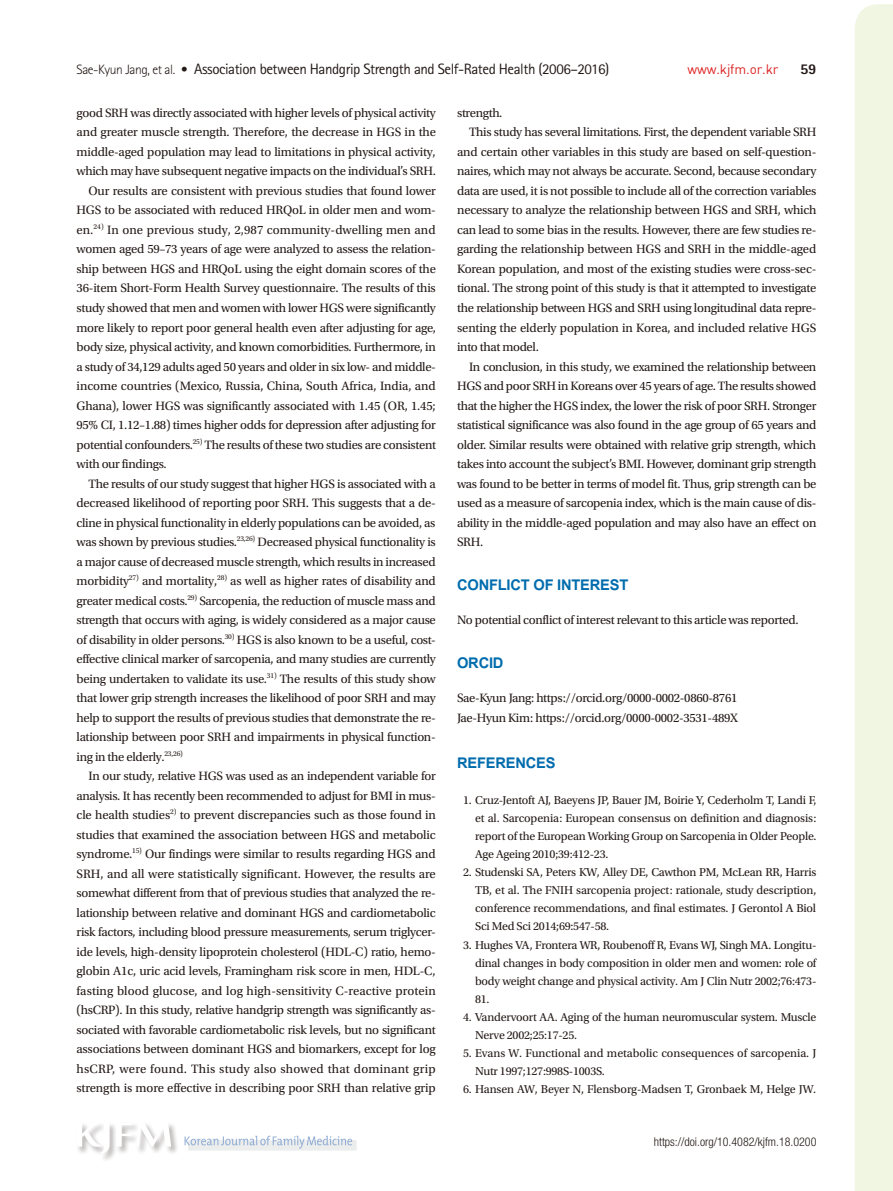
<style>
.page{position:relative;width:893px;height:1191px;background:#fff}
.page>*{position:absolute;margin:0;border:0;box-sizing:border-box;transform-origin:0 0}
.서론{font:700 20.4px "Utsaah";letter-spacing:-.01em;color:#006cad}
.t1{font:15px "Rotis Sans Serif Std";letter-spacing:-.03em;color:#231916}
.t2{font:800 15px "Rotis Sans Serif Std";color:#231916}
.t3{font:13.5px "Dinreg";letter-spacing:-.01em;color:#dd2424}
.본문{font:12.75px/19.5px "Utopia Std";letter-spacing:-.025em;color:#231916;text-align:justify}
.t4{font:12px/18.1px "Utopia Std";letter-spacing:-.02em;color:#231916;text-align:justify}
.t5{font:12px/18px "Utopia Std";color:#231916}
.t6{font:300 condensed 12px "Helvetica Neue LT Std";color:#231916}
.s1{font-weight:300;font-size:13.5px}
</style>
<div class="page">
<div style="left:855px;top:4px;width:38px;height:1187px;background:#f0f6e2"></div>
<div style="left:188px;top:1140px;width:169px;height:10px;background:#eceded"></div>
<svg style="left:185px;top:1135px;width:167px;height:13px"></svg>
<div style="left:76px;top:1122px;width:104px;height:40px;background:#231916;opacity:.3"></div>
<svg style="left:77px;top:1122px;width:94px;height:32px"></svg>
<p class="t1" style="left:77px;top:60px;width:534px"><span class="s1">Sae-Kyun Jang, et al. •</span> Association between Handgrip Strength and Self-Rated Health (2006–2016)</p>
<p class="t3" style="left:687px;top:61px;width:93px">www.kjfm.or.kr</p>
<p class="t2" style="left:800px;top:60px;width:18px">59</p>
<p class="본문" style="left:77px;top:103px;width:361px">good SRH was directly associated with higher levels of physical activity and greater muscle strength. Therefore, the decrease in HGS in the middle-aged population may lead to limitations in physical activity, which may have subsequent negative impacts on the individual’s SRH.</p>
<p class="본문" style="left:77px;top:181px;width:361px;text-indent:12px">Our results are consistent with previous studies that found lower HGS to be associated with reduced HRQoL in older men and wom&shy;en.<sup>24)</sup> In one previous study, 2,987 community-dwelling men and women aged 59–73 years of age were analyzed to assess the relation&shy;ship between HGS and HRQoL using the eight domain scores of the 36-item Short-Form Health Survey questionnaire. The results of this study showed that men and women with lower HGS were significantly more likely to report poor general health even after adjusting for age, body size, physical activity, and known comorbidities. Furthermore, in a study of 34,129 adults aged 50 years and older in six low- and middle&shy;income countries (Mexico, Russia, China, South Africa, India, and Ghana), lower HGS was significantly associated with 1.45 (OR, 1.45; 95% CI, 1.12–1.88) times higher odds for depression after adjusting for potential confounders.<sup>25)</sup> The results of these two studies are consistent with our findings.</p>
<p class="본문" style="left:77px;top:474px;width:361px;text-indent:12px">The results of our study suggest that higher HGS is associated with a decreased likelihood of reporting poor SRH. This suggests that a de&shy;cline in physical functionality in elderly populations can be avoided, as was shown by previous studies.<sup>23,26)</sup> Decreased physical functionality is a major cause of decreased muscle strength, which results in increased morbidity<sup>27)</sup> and mortality,<sup>28)</sup> as well as higher rates of disability and greater medical costs.<sup>29)</sup> Sarcopenia, the reduction of muscle mass and strength that occurs with aging, is widely considered as a major cause of disability in older persons.<sup>30)</sup> HGS is also known to be a useful, cost&shy;effective clinical marker of sarcopenia, and many studies are currently being undertaken to validate its use.<sup>31)</sup> The results of this study show that lower grip strength increases the likelihood of poor SRH and may help to support the results of previous studies that demonstrate the re&shy;lationship between poor SRH and impairments in physical function&shy;ing in the elderly.<sup>23,26)</sup></p>
<p class="본문" style="left:77px;top:766px;width:361px;text-indent:12px">In our study, relative HGS was used as an independent variable for analysis. It has recently been recommended to adjust for BMI in mus&shy;cle health studies<sup>2)</sup> to prevent discrepancies such as those found in studies that examined the association between HGS and metabolic syndrome.<sup>15)</sup> Our findings were similar to results regarding HGS and SRH, and all were statistically significant. However, the results are somewhat different from that of previous studies that analyzed the re&shy;lationship between relative and dominant HGS and cardiometabolic risk factors, including blood pressure measurements, serum triglycer&shy;ide levels, high-density lipoprotein cholesterol (HDL-C) ratio, hemo&shy;globin A1c, uric acid levels, Framingham risk score in men, HDL-C, fasting blood glucose, and log high‐sensitivity C‐reactive protein (hsCRP). In this study, relative handgrip strength was significantly as&shy;sociated with favorable cardiometabolic risk levels, but no significant associations between dominant HGS and biomarkers, except for log hsCRP, were found. This study also showed that dominant grip strength is more effective in describing poor SRH than relative grip</p>
<p class="본문" style="left:457px;top:103px;width:47px">strength.</p>
<p class="본문" style="left:457px;top:123px;width:361px;text-indent:12px">This study has several limitations. First, the dependent variable SRH and certain other variables in this study are based on self-question&shy;naires, which may not always be accurate. Second, because secondary data are used, it is not possible to include all of the correction variables necessary to analyze the relationship between HGS and SRH, which can lead to some bias in the results. However, there are few studies re&shy;garding the relationship between HGS and SRH in the middle-aged Korean population, and most of the existing studies were cross-sec&shy;tional. The strong point of this study is that it attempted to investigate the relationship between HGS and SRH using longitudinal data repre&shy;senting the elderly population in Korea, and included relative HGS into that model.</p>
<p class="본문" style="left:457px;top:357px;width:361px;text-indent:12px">In conclusion, in this study, we examined the relationship between HGS and poor SRH in Koreans over 45 years of age. The results showed that the higher the HGS index, the lower the risk of poor SRH. Stronger statistical significance was also found in the age group of 65 years and older. Similar results were obtained with relative grip strength, which takes into account the subject’s BMI. However, dominant grip strength was found to be better in terms of model fit. Thus, grip strength can be used as a measure of sarcopenia index, which is the main cause of dis&shy;ability in the middle-aged population and may also have an effect on SRH.</p>
<p class="서론" style="left:457px;top:574px;width:173px">CONFLICT OF INTEREST</p>
<p class="본문" style="left:457px;top:610px;width:343px">No potential conflict of interest relevant to this article was reported.</p>
<p class="서론" style="left:457px;top:652px;width:48px">ORCID</p>
<p class="본문" style="left:457px;top:688px;width:282px">Sae-Kyun Jang: https://orcid.org/0000-0002-0860-8761</p>
<p class="본문" style="left:457px;top:708px;width:282px">Jae-Hyun Kim: https://orcid.org/0000-0002-3531-489X</p>
<p class="서론" style="left:457px;top:753px;width:100px">REFERENCES</p>
<p class="t4" style="left:475px;top:791px;width:343px;text-indent:-12px">1. Cruz-Jentoft AJ, Baeyens JP, Bauer JM, Boirie Y, Cederholm T, Landi F, et al. Sarcopenia: European consensus on definition and diagnosis: report of the European Working Group on Sarcopenia in Older People.<br>Age Ageing 2010;39:412-23.</p>
<p class="t4" style="left:475px;top:863px;width:343px;text-indent:-12px">2. Studenski SA, Peters KW, Alley DE, Cawthon PM, McLean RR, Harris TB, et al. The FNIH sarcopenia project: rationale, study description, conference recommendations, and final estimates. J Gerontol A Biol Sci Med Sci 2014;69:547-58.</p>
<p class="t4" style="left:475px;top:935px;width:343px;text-indent:-12px">3. Hughes VA, Frontera WR, Roubenoff R, Evans WJ, Singh MA. Longitu&shy;dinal changes in body composition in older men and women: role of body weight change and physical activity. Am J Clin Nutr 2002;76:473- 81.</p>
<p class="t4" style="left:475px;top:1008px;width:343px;text-indent:-12px">4. Vandervoort AA. Aging of the human neuromuscular system. Muscle<br>Nerve 2002;25:17-25.</p>
<p class="t5" style="left:475px;top:1044px;width:343px;text-indent:-12px">5. Evans W. Functional and metabolic consequences of sarcopenia. J<br>Nutr 1997;127:998S-1003S.</p>
<p class="t4" style="left:463px;top:1080px;width:355px">6. Hansen AW, Beyer N, Flensborg-Madsen T, Gronbaek M, Helge JW.</p>
<p class="t6" style="left:654px;top:1134px;width:164px">https://doi.org/10.4082/kjfm.18.0200</p>
</div>
